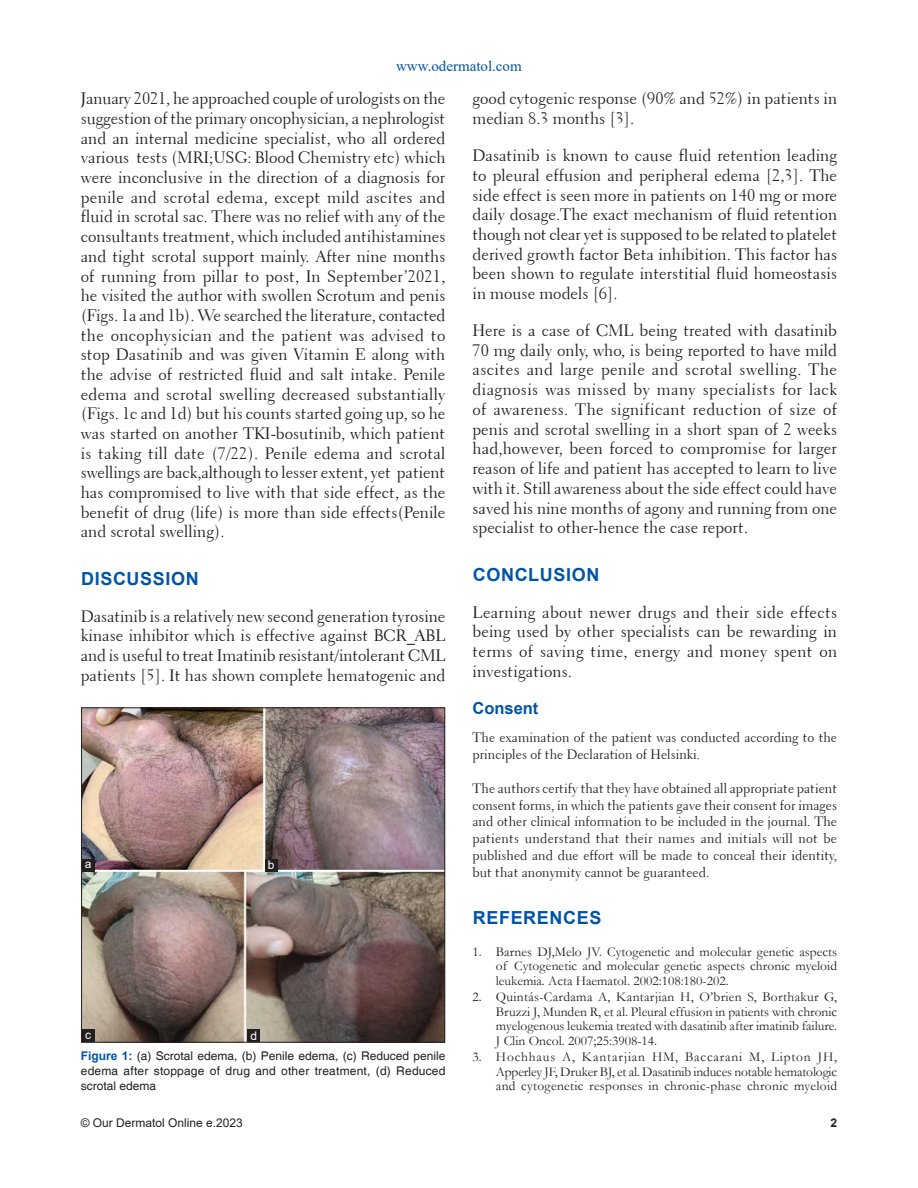
<style>
.page{position:relative;width:918px;height:1188px;background:#fff}
.page>*{position:absolute;margin:0;border:0;box-sizing:border-box;transform-origin:0 0}
.t1{font:700 18px "Arial";letter-spacing:.035em;color:#0054a6}
.t2{font:16.5px/19.6px "Transitional 521 BT Roman A";color:#231f20;text-align:justify}
.t3{font:700 16.5px "Arial";color:#0054a6}
.t4{font:15px "Times New Roman";color:#0054a6}
.t5{font:13.5px/14.4px "Garamond";color:#231f20;text-align:justify}
.t6{font:13.5px/16.6px "Transitional 521 BT Roman A";color:#231f20}
.t7{font:12px/15px "Helvetica";letter-spacing:.015em;color:#231f20;text-align:justify}
.t8{font:12px "Arial";color:#231f20}
.t9{font:12px "Arial";color:#fff}
.t10{font:700 12px "Arial";color:#231f20}
.s1{font-family:"Arial";font-weight:700;color:#0054a6}
</style>
<div class="page">
<img style="left:83px;top:710px;width:360px;height:330px">
<div style="left:81px;top:708px;width:364px;height:334px;border:1px solid #231f20"></div>
<div style="left:82px;top:859px;width:13px;height:13px;background:#231f20"></div>
<div style="left:265px;top:859px;width:12px;height:12px;background:#231f20"></div>
<div style="left:82px;top:1029px;width:12px;height:13px;background:#231f20"></div>
<div style="left:247px;top:1029px;width:13px;height:13px;background:#231f20"></div>
<p class="t4" style="left:396px;top:58px;width:127px">www.odermatol.com</p>
<p class="t2" style="left:81px;top:89px;width:366px">January 2021, he approached couple of urologists on the suggestion of the primary oncophysician, a nephrologist and an internal medicine specialist, who all ordered various tests (MRI;USG: Blood Chemistry etc) which were inconclusive in the direction of a diagnosis for penile and scrotal edema, except mild ascites and fluid in scrotal sac. There was no relief with any of the consultants treatment, which included antihistamines and tight scrotal support mainly. After nine months of running from pillar to post, In September’2021, he visited the author with swollen Scrotum and penis (Figs. 1a and 1b). We searched the literature, contacted the oncophysician and the patient was advised to stop Dasatinib and was given Vitamin E along with the advise of restricted fluid and salt intake. Penile edema and scrotal swelling decreased substantially (Figs. 1c and 1d) but his counts started going up, so he was started on another TKI-bosutinib, which patient is taking till date (7/22). Penile edema and scrotal swellings are back,although to lesser extent, yet patient has compromised to live with that side effect, as the benefit of drug (life) is more than side effects(Penile and scrotal swelling).</p>
<p class="t1" style="left:81px;top:569px;width:119px">DISCUSSION</p>
<p class="t2" style="left:81px;top:606px;width:366px">Dasatinib is a relatively new second generation tyrosine kinase inhibitor which is effective against BCR_ABL and is useful to treat Imatinib resistant/intolerant CML patients [5]. It has shown complete hematogenic and</p>
<p class="t9" style="left:85px;top:858px;width:8px">a</p>
<p class="t9" style="left:268px;top:859px;width:8px">b</p>
<p class="t9" style="left:85px;top:1028px;width:7px">c</p>
<p class="t9" style="left:250px;top:1029px;width:8px">d</p>
<p class="t7" style="left:81px;top:1048px;width:366px"><span class="s1">Figure 1:</span> (a) Scrotal edema, (b) Penile edema, (c) Reduced penile edema after stoppage of drug and other treatment, (d) Reduced scrotal edema</p>
<p class="t2" style="left:473px;top:89px;width:366px">good cytogenic response (90% and 52%) in patients in median 8.3 months [3].</p>
<p class="t2" style="left:473px;top:146px;width:366px">Dasatinib is known to cause fluid retention leading to pleural effusion and peripheral edema [2,3]. The side effect is seen more in patients on 140 mg or more daily dosage.The exact mechanism of fluid retention though not clear yet is supposed to be related to platelet derived growth factor Beta inhibition. This factor has been shown to regulate interstitial fluid homeostasis in mouse models [6].</p>
<p class="t2" style="left:473px;top:321px;width:366px">Here is a case of CML being treated with dasatinib 70 mg daily only, who, is being reported to have mild ascites and large penile and scrotal swelling. The diagnosis was missed by many specialists for lack of awareness. The significant reduction of size of penis and scrotal swelling in a short span of 2 weeks had,however, been forced to compromise for larger reason of life and patient has accepted to learn to live with it. Still awareness about the side effect could have saved his nine months of agony and running from one specialist to other-hence the case report.</p>
<p class="t1" style="left:473px;top:565px;width:128px">CONCLUSION</p>
<p class="t2" style="left:472px;top:602px;width:366px">Learning about newer drugs and their side effects being used by other specialists can be rewarding in terms of saving time, energy and money spent on investigations.</p>
<p class="t3" style="left:472px;top:699px;width:67px">Consent</p>
<p class="t6" style="left:472px;top:730px;width:366px">The examination of the patient was conducted according to the principles of the Declaration of Helsinki.</p>
<p class="t6" style="left:472px;top:780px;width:366px;text-align:justify">The authors certify that they have obtained all appropriate patient consent forms, in which the patients gave their consent for images and other clinical information to be included in the journal. The patients understand that their names and initials will not be published and due effort will be made to conceal their identity, but that anonymity cannot be guaranteed.</p>
<p class="t1" style="left:473px;top:908px;width:130px">REFERENCES</p>
<p class="t5" style="left:496px;top:944px;width:343px;text-indent:-23px">1. Barnes DJ,Melo JV. Cytogenetic and molecular genetic aspects of Cytogenetic and molecular genetic aspects chronic myeloid leukemia. Acta Haematol. 2002:108:180-202.</p>
<p class="t5" style="left:496px;top:990px;width:343px;text-indent:-23px">2. Quintás-Cardama A, Kantarjian H, O’brien S, Borthakur G, Bruzzi J, Munden R, et al. Pleural effusion in patients with chronic myelogenous leukemia treated with dasatinib after imatinib failure.<br>J Clin Oncol. 2007;25:3908-14.</p>
<p class="t5" style="left:496px;top:1050px;width:343px;text-indent:-23px">3. Hochhaus A, Kantarjian HM, Baccarani M, Lipton JH, Apperley JF, Druker BJ, et al. Dasatinib induces notable hematologic and cytogenetic responses in chronic-phase chronic myeloid</p>
<p class="t8" style="left:81px;top:1116px;width:164px">© Our Dermatol Online e.2023</p>
<p class="t10" style="left:830px;top:1116px;width:8px">2</p>
</div>
